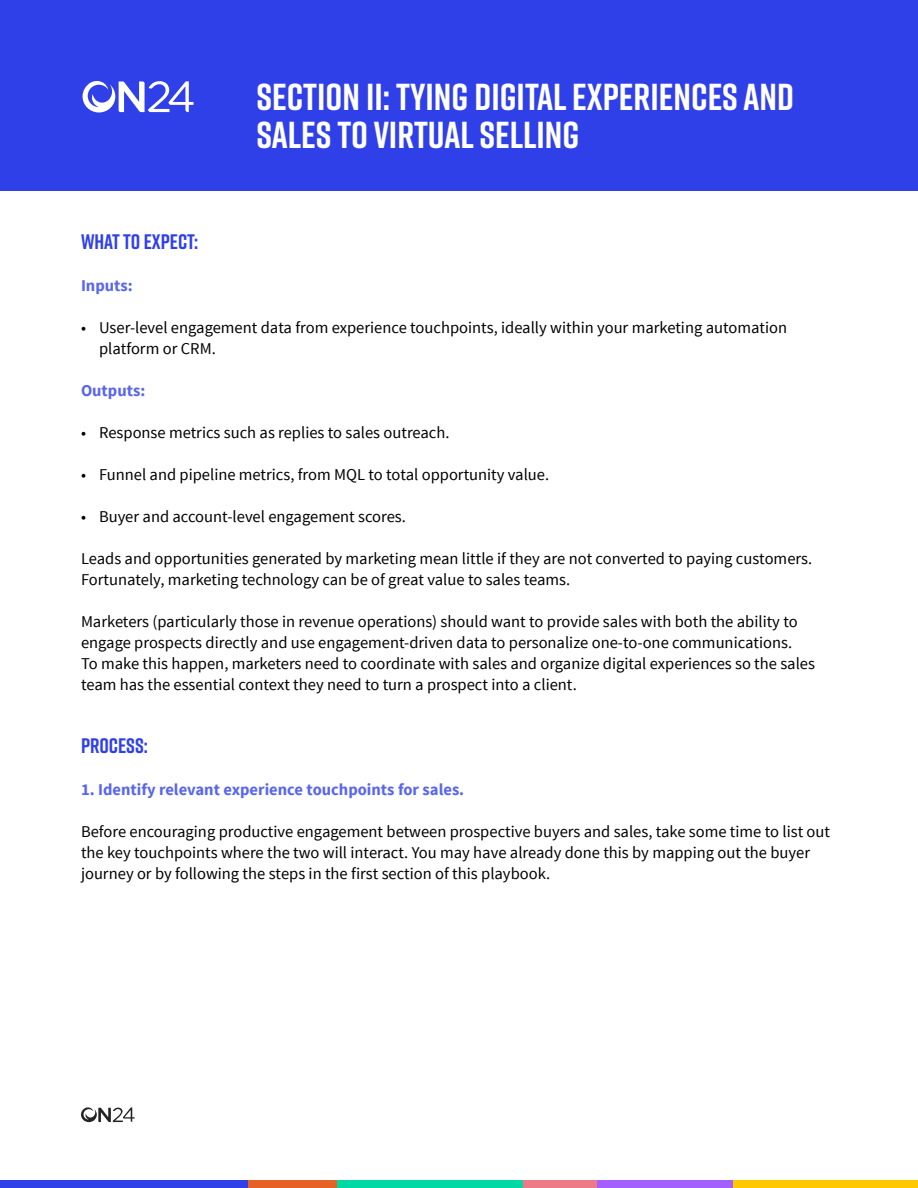
<style>
.page{position:relative;width:918px;height:1188px;background:#fff}
.page>*{position:absolute;margin:0;border:0;box-sizing:border-box;transform-origin:0 0}
.t1{font:700 37.5px/37.5px "Rift";color:#fff}
.t2{font:700 21px "Rift";color:#3040e8}
.t3{font:16.5px/21px "Source Sans Pro";color:#000}
.t4{font:700 16.5px "Source Sans Pro";color:#5966ed}
</style>
<div class="page">
<div style="left:0;top:0;width:918px;height:190px;background:#3040e8"></div>
<svg style="left:83px;top:81px;width:111px;height:31px"></svg>
<div style="left:0;top:1180px;width:248px;height:8px;background:#3040e8"></div>
<div style="left:248px;top:1180px;width:90px;height:8px;background:#e66125"></div>
<div style="left:338px;top:1180px;width:185px;height:8px;background:#00d9a3"></div>
<div style="left:523px;top:1180px;width:74px;height:8px;background:#ec7b87"></div>
<div style="left:597px;top:1180px;width:137px;height:8px;background:#a45fff"></div>
<div style="left:734px;top:1180px;width:184px;height:8px;background:#ffc801"></div>
<svg style="left:81px;top:1107px;width:54px;height:15px"></svg>
<h1 class="t1" style="left:256px;top:78px;width:539px">SECTION II: TYING DIGITAL EXPERIENCES AND<br>SALES TO VIRTUAL SELLING</h1>
<p class="t2" style="left:81px;top:226px;width:119px">WHAT TO EXPECT:</p>
<p class="t4" style="left:81px;top:275px;width:53px">Inputs:</p>
<p class="t3" style="left:99px;top:317px;width:690px;text-indent:-18px">• User-level engagement data from experience touchpoints, ideally within your marketing automation platform or CRM.</p>
<p class="t4" style="left:81px;top:380px;width:66px">Outputs:</p>
<p class="t3" style="left:81px;top:422px;width:370px">• Response metrics such as replies to sales outreach.</p>
<p class="t3" style="left:81px;top:464px;width:470px">• Funnel and pipeline metrics, from MQL to total opportunity value.</p>
<p class="t3" style="left:81px;top:506px;width:326px">• Buyer and account-level engagement scores.</p>
<p class="t3" style="left:81px;top:548px;width:733px">Leads and opportunities generated by marketing mean little if they are not converted to paying customers.<br>Fortunately, marketing technology can be of great value to sales teams.</p>
<p class="t3" style="left:81px;top:611px;width:736px">Marketers (particularly those in revenue operations) should want to provide sales with both the ability to engage prospects directly and use engagement-driven data to personalize one-to-one communications.<br>To make this happen, marketers need to coordinate with sales and organize digital experiences so the sales team has the essential context they need to turn a prospect into a client.</p>
<p class="t2" style="left:81px;top:730px;width:68px">PROCESS:</p>
<p class="t4" style="left:81px;top:779px;width:385px">1. Identify relevant experience touchpoints for sales.</p>
<p class="t3" style="left:81px;top:821px;width:751px">Before encouraging productive engagement between prospective buyers and sales, take some time to list out the key touchpoints where the two will interact. You may have already done this by mapping out the buyer journey or by following the steps in the first section of this playbook.</p>
</div>
